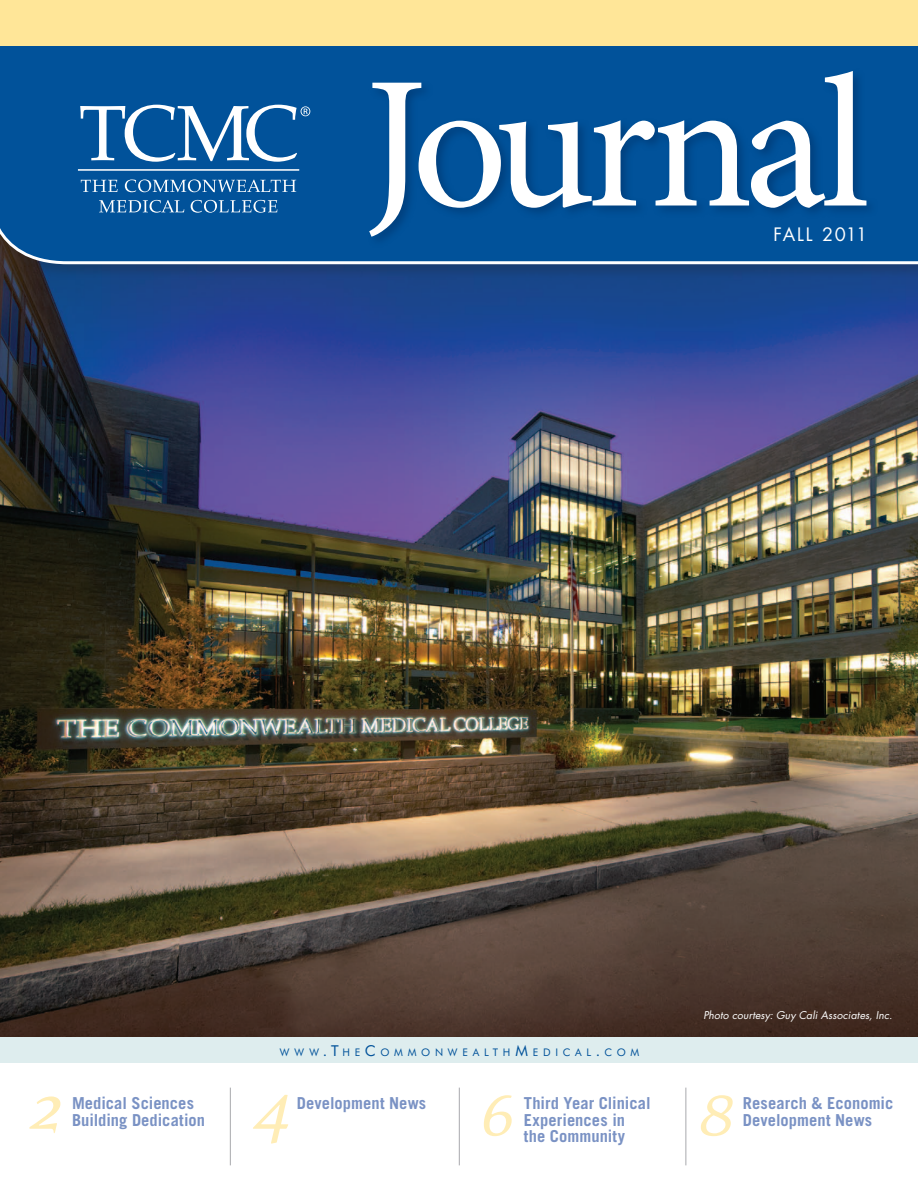
<style>
.page{position:relative;width:918px;height:1188px;background:#fff}
.page>*{position:absolute;margin:0;border:0;box-sizing:border-box;transform-origin:0 0}
.t1{font:189px "Minion Pro";letter-spacing:-.045em;color:#fff}
.t2{font:italic 75px "Eidetic Neo";color:#ffedb6}
.t3{font:italic 66px "Eidetic Neo";color:#ffedb6}
.t4{font:18px "Futura";letter-spacing:.055em;color:#fff}
.t5{font:700 16.5px/16.5px "Trade Gothic";letter-spacing:.005em;color:#7a92c4}
.t6{font:italic 10.5px "Futura";letter-spacing:.01em;color:#fff}
.t7{font:10.5px "Futura BT";letter-spacing:.45em;color:#01529a}
.s1{font-size:15px}
</style>
<div class="page">
<img style="left:0;top:279px;width:918px;height:759px">
<div style="left:0;top:26px;width:918px;height:253px;background:#231f20;opacity:.2"></div>
<div style="left:0;top:45px;width:918px;height:221px;background:#01529a"></div>
<svg style="left:81px;top:180px;width:37px;height:12px"></svg>
<svg style="left:125px;top:179px;width:171px;height:13px;background:#407db3"></svg>
<svg style="left:99px;top:200px;width:85px;height:13px"></svg>
<svg style="left:191px;top:200px;width:86px;height:13px"></svg>
<hr style="left:78px;top:169px;width:221px;height:2px;background:#fff">
<svg style="left:80px;top:105px;width:230px;height:57px"></svg>
<div style="left:0;top:1038px;width:918px;height:25px;background:#deedee"></div>
<div style="left:367px;top:68px;width:512px;height:181px;background:#003a75;opacity:.75"></div>
<div style="left:0;top:0;width:918px;height:45px;background:#ffe698"></div>
<hr style="left:230px;top:1088px;width:1px;height:77px;background:#a8a9ad">
<hr style="left:459px;top:1088px;width:1px;height:77px;background:#a8a9ad">
<hr style="left:686px;top:1088px;width:1px;height:77px;background:#a8a9ad">
<h1 class="t1" style="left:364px;top:19px;width:507px">Journal</h1>
<p class="t4" style="left:774px;top:222px;width:95px">Fall 2011</p>
<p class="t7" style="left:280px;top:1046px;width:361px">WWW<span class="s1">.T</span>HE<span class="s1">C</span>OMMONWEALTH<span class="s1">M</span>EDIC AL<span class="s1">.</span>COM</p>
<p class="t6" style="left:703px;top:1008px;width:190px">Photo courtesy: Guy Cali Associates, Inc.</p>
<h2 class="t2" style="left:29px;top:1068px;width:36px">2</h2>
<h2 class="t2" style="left:253px;top:1068px;width:40px">4</h2>
<h3 class="t3" style="left:479px;top:1082px;width:37px">6</h3>
<h3 class="t3" style="left:697px;top:1082px;width:39px">8</h3>
<p class="t5" style="left:72px;top:1095px;width:124px">Medical Sciences</p>
<p class="t5" style="left:297px;top:1095px;width:131px">Development News</p>
<p class="t5" style="left:72px;top:1111px;width:135px">Building Dedication</p>
<p class="t5" style="left:524px;top:1095px;width:128px">Third Year Clinical<br>Experiences in the Community</p>
<p class="t5" style="left:743px;top:1095px;width:152px">Research &amp; Economic<br>Development News</p>
</div>
